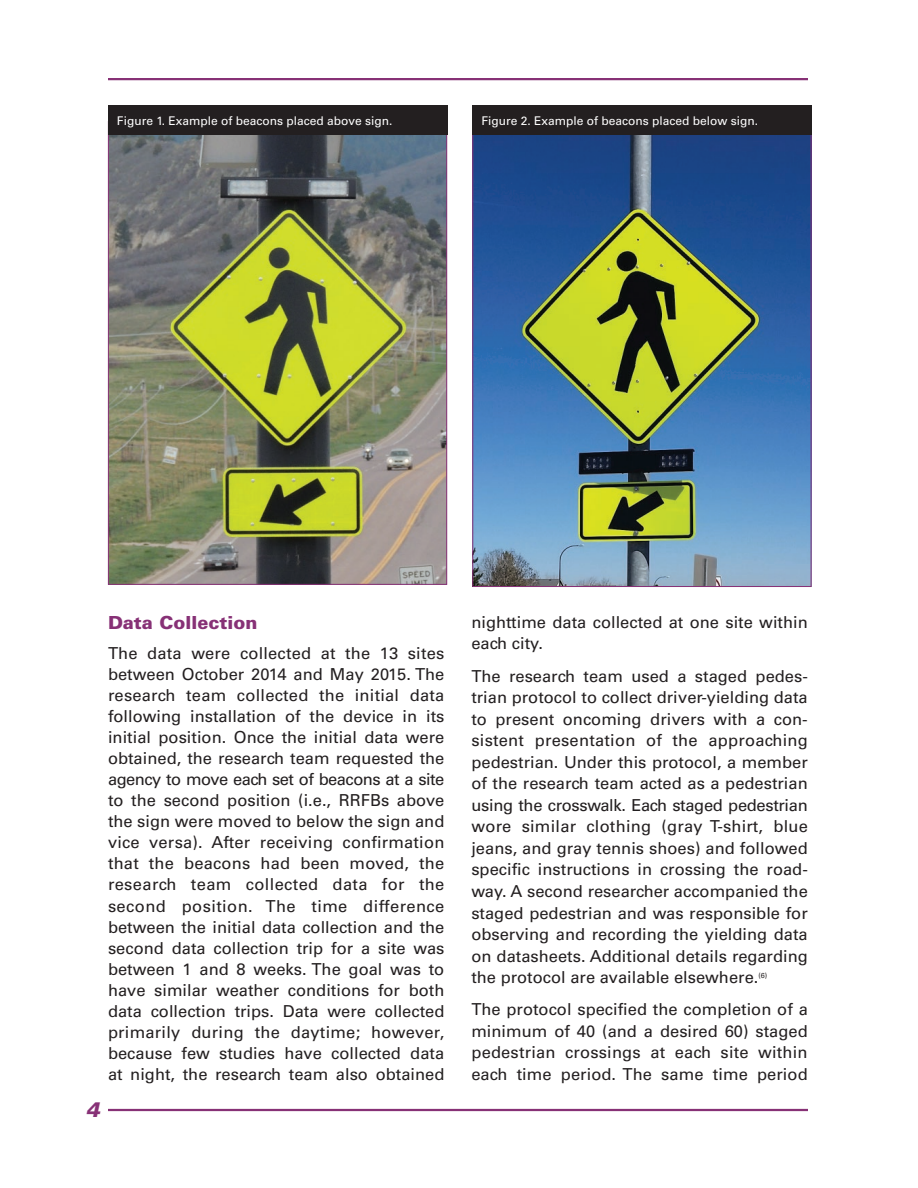
<style>
.page{position:relative;width:918px;height:1188px;background:#fff}
.page>*{position:absolute;margin:0;border:0;box-sizing:border-box;transform-origin:0 0}
.t1{font:italic 900 21px "Univers LT Std";color:#873176}
.t2{font:900 18px "Univers LT Std";color:#873176}
.t3{font:16.5px/21px "Univers LT Std";color:#231f20;text-align:justify}
.t4{font:12px "Univers LT Std";color:#fff}
.t5{font:7.2px "Univers LT Std";color:#231f20}
</style>
<div class="page">
<hr style="left:108px;top:1109px;width:700px;height:2px;background:#873176">
<hr style="left:108px;top:78px;width:700px;height:2px;background:#873176">
<img style="left:110px;top:135px;width:335px;height:448px">
<img style="left:474px;top:135px;width:335px;height:450px">
<div style="left:108px;top:106px;width:339px;height:29px;background:#231f20"></div>
<div style="left:472px;top:106px;width:340px;height:29px;background:#231f20"></div>
<p class="t4" style="left:117px;top:113px;width:277px">Figure 1. Example of beacons placed above sign.</p>
<p class="t4" style="left:481px;top:113px;width:278px">Figure 2. Example of beacons placed below sign.</p>
<p class="t2" style="left:108px;top:611px;width:151px">Data Collection</p>
<p class="t3" style="left:108px;top:642px;width:338px">The data were collected at the 13 sites between October 2014 and May 2015. The research team collected the initial data following installation of the device in its initial position. Once the initial data were obtained, the research team requested the agency to move each set of beacons at a site to the second position (i.e., RRFBs above the sign were moved to below the sign and vice versa). After receiving confirmation that the beacons had been moved, the research team collected data for the second position. The time difference between the initial data collection and the second data collection trip for a site was between 1 and 8 weeks. The goal was to have similar weather conditions for both data collection trips. Data were collected primarily during the daytime; however, because few studies have collected data at night, the research team also obtained</p>
<p class="t1" style="left:86px;top:1096px;width:16px">4</p>
<p class="t3" style="left:471px;top:611px;width:338px;line-height:21.6px">nighttime data collected at one site within each city.</p>
<p class="t3" style="left:471px;top:665px;width:338px;line-height:21.6px">The research team used a staged pedes&shy;trian protocol to collect driver-yielding data to present oncoming drivers with a con&shy;sistent presentation of the approaching pedestrian. Under this protocol, a member of the research team acted as a pedestrian using the crosswalk. Each staged pedestrian wore similar clothing (gray T-shirt, blue jeans, and gray tennis shoes) and followed specific instructions in crossing the road&shy;way. A second researcher accompanied the staged pedestrian and was responsible for observing and recording the yielding data on datasheets. Additional details regarding the protocol are available elsewhere.</p>
<p class="t5" style="left:758px;top:971px;width:10px">(6)</p>
<p class="t3" style="left:471px;top:999px;width:338px;line-height:21.6px">The protocol specified the completion of a minimum of 40 (and a desired 60) staged pedestrian crossings at each site within each time period. The same time period</p>
</div>
